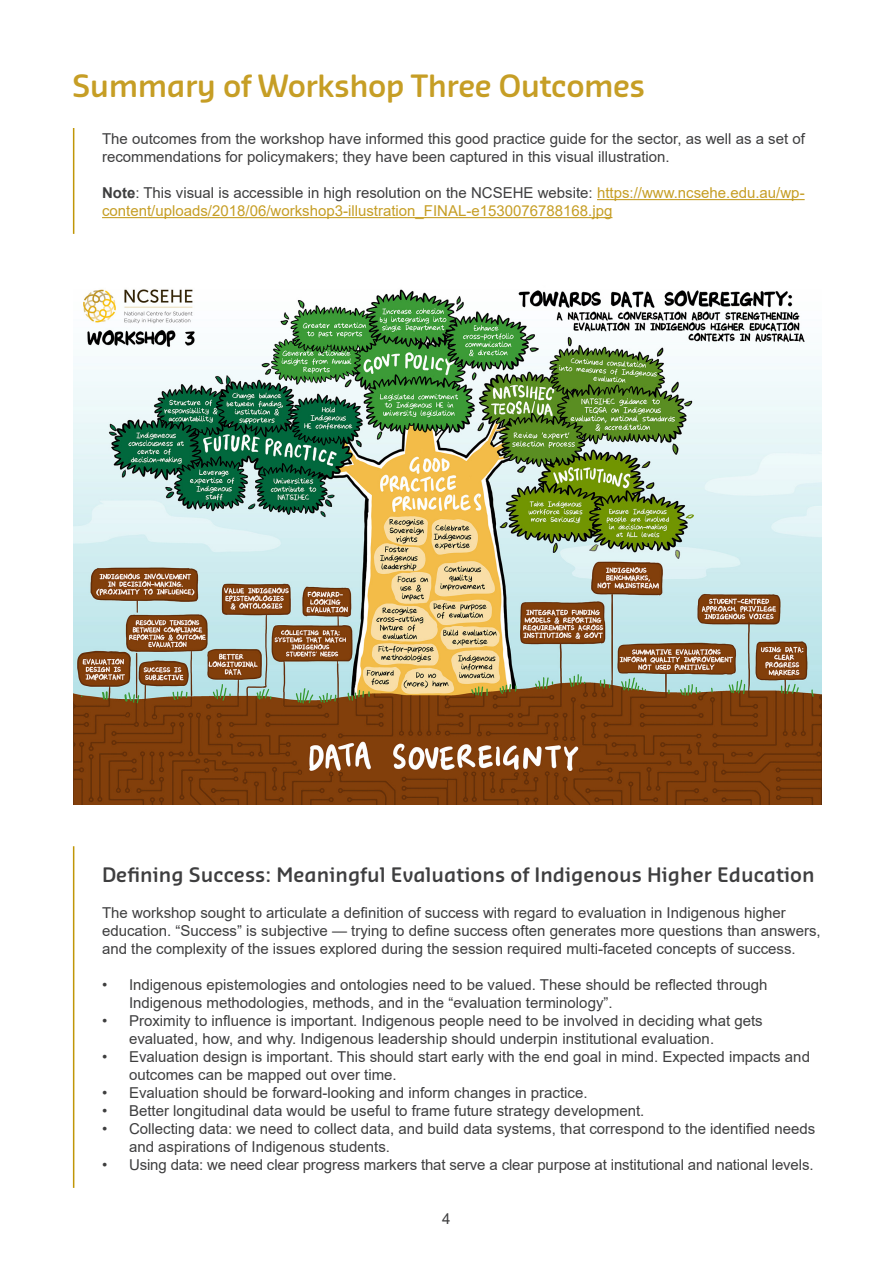
<style>
.page{position:relative;width:893px;height:1263px;background:#fff}
.page>*{position:absolute;margin:0;border:0;box-sizing:border-box;transform-origin:0 0}
.t1{font:600 30px "Sansa Soft Pro";letter-spacing:-.02em;color:#c69e25}
.Subtitle{font:600 19.5px "Sansa Soft Pro";color:#3e3e3f}
.Body_copy{font:15px/18px "Arial";color:#3e3e3f}
.Body_copy-2{font:15px/18px "Arial";color:#c69e25}
.s1{font-weight:700;color:#3e3e3f}
.s2{color:#3e3e3f}
</style>
<div class="page">
<hr style="left:597px;top:199px;width:208px;height:1px;background:#c69e25">
<hr style="left:102px;top:217px;width:510px;height:1px;background:#c69e25">
<hr style="left:73px;top:846px;width:1px;height:342px;background:#c09607">
<hr style="left:73px;top:128px;width:1px;height:106px;background:#c09607">
<img style="left:74px;top:289px;width:748px;height:515px">
<p class="t1" style="left:72px;top:66px;width:575px">Summary of Workshop Three Outcomes</p>
<p class="Body_copy" style="left:102px;top:130px;width:704px">The outcomes from the workshop have informed this good practice guide for the sector, as well as a set of recommendations for policymakers; they have been captured in this visual illustration.</p>
<p class="Body_copy-2" style="left:102px;top:184px;width:704px"><span class="s1">Note</span><span class="s2">: This visual is accessible in high resolution on the NCSEHE website:</span> https://www.ncsehe.edu.au/wp&shy;content/uploads/2018/06/workshop3-illustration_FINAL-e1530076788168.jpg</p>
<p class="Subtitle" style="left:102px;top:862px;width:714px">Defining Success: Meaningful Evaluations of Indigenous Higher Education</p>
<p class="Body_copy" style="left:102px;top:904px;width:720px">The workshop sought to articulate a definition of success with regard to evaluation in Indigenous higher education. “Success” is subjective — trying to define success often generates more questions than answers, and the complexity of the issues explored during the session required multi-faceted concepts of success.</p>
<p class="Body_copy" style="left:129px;top:976px;width:640px;text-indent:-27px">• Indigenous epistemologies and ontologies need to be valued. These should be reflected through<br>Indigenous methodologies, methods, and in the “evaluation terminology”.</p>
<p class="Body_copy" style="left:129px;top:1012px;width:635px;text-indent:-27px">• Proximity to influence is important. Indigenous people need to be involved in deciding what gets evaluated, how, and why. Indigenous leadership should underpin institutional evaluation.</p>
<p class="Body_copy" style="left:129px;top:1048px;width:682px;text-indent:-27px">• Evaluation design is important. This should start early with the end goal in mind. Expected impacts and outcomes can be mapped out over time.</p>
<p class="Body_copy" style="left:102px;top:1084px;width:487px">• Evaluation should be forward-looking and inform changes in practice.</p>
<p class="Body_copy" style="left:102px;top:1102px;width:544px">• Better longitudinal data would be useful to frame future strategy development.</p>
<p class="Body_copy" style="left:129px;top:1120px;width:688px;text-indent:-27px">• Collecting data: we need to collect data, and build data systems, that correspond to the identified needs and aspirations of Indigenous students.</p>
<p class="Body_copy" style="left:102px;top:1156px;width:713px">• Using data: we need clear progress markers that serve a clear purpose at institutional and national levels.</p>
<p class="Body_copy" style="left:442px;top:1210px;width:10px">4</p>
</div>
